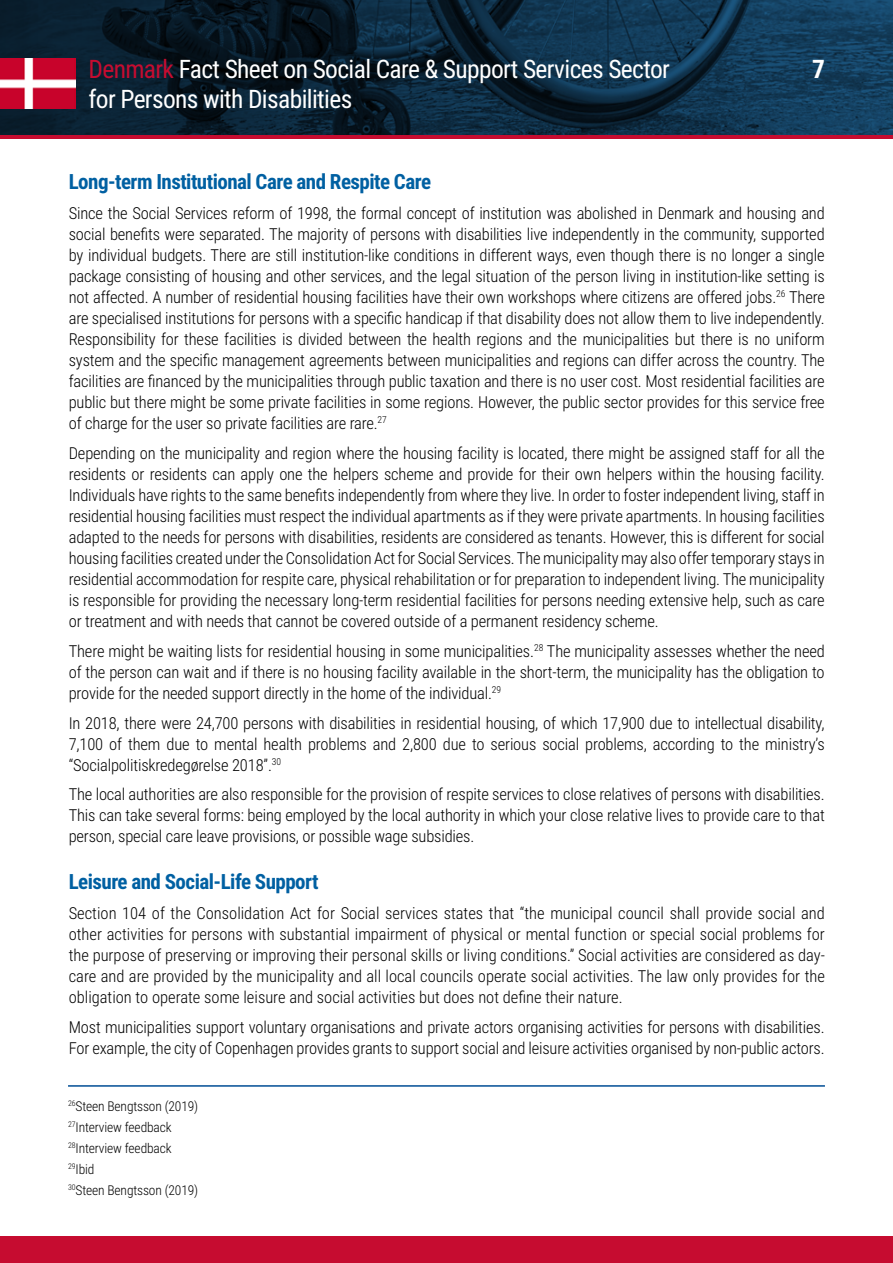
<style>
.page{position:relative;width:893px;height:1263px;background:#fff}
.page>*{position:absolute;margin:0;border:0;box-sizing:border-box;transform-origin:0 0}
.t1{font:25.5px "Roboto Condensed";letter-spacing:-.025em;color:#fff}
.t2{font:700 25.5px "Roboto Condensed";color:#fff}
.t3{font:700 21px "Roboto Condensed";letter-spacing:-.025em;color:#0060a2}
.t4{font:300 16.5px/21px "Roboto Condensed";letter-spacing:-.01em;color:#000;text-align:justify}
.t5{font:300 13.5px/21px "Roboto Condensed";letter-spacing:-.01em;color:#000}
.s1{color:#c60c30}
</style>
<div class="page">
<svg style="left:0;top:0;width:893px;height:135px;background:#0c293d"></svg>
<div style="left:0;top:1237px;width:893px;height:26px;background:#c60c30"></div>
<hr style="left:0;top:135px;width:893px;height:3px;background:#c60c30">
<img style="left:0;top:59px;width:76px;height:49px">
<hr style="left:68px;top:1085px;width:757px;height:2px;background:#004d94">
<h1 class="t1" style="left:88px;top:51px;width:583px"><span class="s1">Denmark</span> Fact Sheet on Social Care &amp; Support Services Sector</h1>
<h1 class="t2" style="left:812px;top:51px;width:14px">7</h1>
<h1 class="t1" style="left:88px;top:81px;width:265px">for Persons with Disabilities</h1>
<p class="t3" style="left:69px;top:167px;width:364px">Long-term Institutional Care and Respite Care</p>
<p class="t4" style="left:69px;top:202px;width:758px">Since the Social Services reform of 1998, the formal concept of institution was abolished in Denmark and housing and social benefits were separated. The majority of persons with disabilities live independently in the community, supported by individual budgets. There are still institution-like conditions in different ways, even though there is no longer a single package consisting of housing and other services, and the legal situation of the person living in institution-like setting is not affected. A number of residential housing facilities have their own workshops where citizens are offered jobs.<sup>26</sup> There are specialised institutions for persons with a specific handicap if that disability does not allow them to live independently.<br>Responsibility for these facilities is divided between the health regions and the municipalities but there is no uniform system and the specific management agreements between municipalities and regions can differ across the country. The facilities are financed by the municipalities through public taxation and there is no user cost. Most residential facilities are public but there might be some private facilities in some regions. However, the public sector provides for this service free of charge for the user so private facilities are rare.<sup>27</sup></p>
<p class="t4" style="left:69px;top:442px;width:757px">Depending on the municipality and region where the housing facility is located, there might be assigned staff for all the residents or residents can apply one the helpers scheme and provide for their own helpers within the housing facility.<br>Individuals have rights to the same benefits independently from where they live. In order to foster independent living, staff in residential housing facilities must respect the individual apartments as if they were private apartments. In housing facilities adapted to the needs for persons with disabilities, residents are considered as tenants. However, this is different for social housing facilities created under the Consolidation Act for Social Services. The municipality may also offer temporary stays in residential accommodation for respite care, physical rehabilitation or for preparation to independent living. The municipality is responsible for providing the necessary long-term residential facilities for persons needing extensive help, such as care or treatment and with needs that cannot be covered outside of a permanent residency scheme.</p>
<p class="t4" style="left:69px;top:640px;width:758px">There might be waiting lists for residential housing in some municipalities.<sup>28</sup> The municipality assesses whether the need of the person can wait and if there is no housing facility available in the short-term, the municipality has the obligation to provide for the needed support directly in the home of the individual.<sup>29</sup></p>
<p class="t4" style="left:69px;top:711px;width:757px">In 2018, there were 24,700 persons with disabilities in residential housing, of which 17,900 due to intellectual disability, 7,100 of them due to mental health problems and 2,800 due to serious social problems, according to the ministry’s “Socialpolitiskredegørelse 2018”.<sup>30</sup></p>
<p class="t4" style="left:69px;top:783px;width:758px">The local authorities are also responsible for the provision of respite services to close relatives of persons with disabilities.<br>This can take several forms: being employed by the local authority in which your close relative lives to provide care to that person, special care leave provisions, or possible wage subsidies.</p>
<p class="t3" style="left:69px;top:866px;width:251px">Leisure and Social-Life Support</p>
<p class="t4" style="left:69px;top:902px;width:758px">Section 104 of the Consolidation Act for Social services states that “the municipal council shall provide social and other activities for persons with substantial impairment of physical or mental function or special social problems for the purpose of preserving or improving their personal skills or living conditions.” Social activities are considered as day&shy;care and are provided by the municipality and all local councils operate social activities. The law only provides for the obligation to operate some leisure and social activities but does not define their nature.</p>
<p class="t4" style="left:69px;top:1015px;width:757px">Most municipalities support voluntary organisations and private actors organising activities for persons with disabilities.<br>For example, the city of Copenhagen provides grants to support social and leisure activities organised by non-public actors.</p>
<p class="t5" style="left:68px;top:1095px;width:132px"><sup>26</sup>Steen Bengtsson (2019)<br><sup>27</sup>Interview feedback<br><sup>28</sup>Interview feedback<br><sup>29</sup>Ibid<br><sup>30</sup>Steen Bengtsson (2019)</p>
</div>
